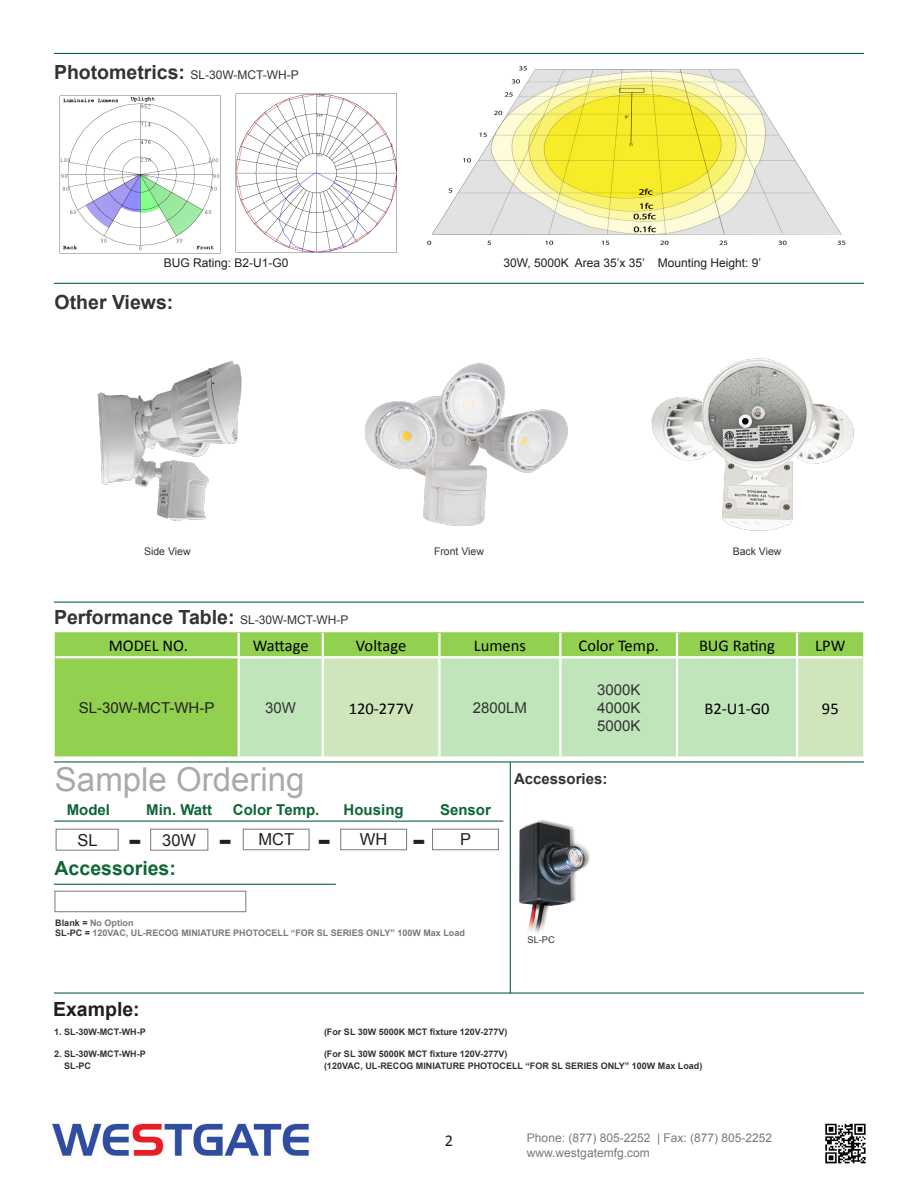
<style>
.page{position:relative;width:918px;height:1188px;background:#fff}
.page>*{position:absolute;margin:0;border:0;box-sizing:border-box;transform-origin:0 0}
.t1{font:33px "Arial";color:#a8a9ad}
.t2{font:700 28.5px "Verdana";color:#231f20}
.t3{font:700 19.5px "Arial";color:#333}
.t4{font:700 19.5px "Arial";color:#0d6736}
.t5{font:700 19.5px "Arial";color:#231f20}
.t6{font:16.5px "Calibri";color:#000}
.t7{font:16.5px "Arial";color:#231f20}
.t8{font:16.5px "Calibri";color:#231f20}
.t9{font:700 15px "Arial";color:#0d6736}
.t10{font:15px "Arial";color:#333}
.t11{font:15px "Arial";color:#231f20}
.t12{font:700 15px "Arial";color:#333}
.t13{font:15px "Arial";color:#323332}
.t14{font:700 15px "Arial";color:#0d6736}
.t15{font:12px "Arial";color:#787a7d}
.t16{font:12px "Arial";color:#231f20}
.t17{font:12px "Arial";color:#333}
.t18{font:10.5px "Arial";color:#333}
.t19{font:9.3px "Arial";color:#333}
.t20{font:700 9px "Arial";color:#333}
.t21{font:700 9px "Arial";color:#787a7d}
.t22{font:700 9px "Arial";color:#323332}
.s1{font-weight:700;font-size:19.5px}
.s2{font-weight:400;font-size:12px}
.s3{color:#323332}
.s4{color:#231f20}
</style>
<div class="page">
<hr style="left:54px;top:602px;width:810px;height:1px;background:#0d6736">
<hr style="left:54px;top:53px;width:810px;height:1px;background:#0d6736">
<hr style="left:54px;top:283px;width:810px;height:1px;background:#0d6736">
<div style="left:55px;top:632px;width:808px;height:124px;background:#92d050"></div>
<div style="left:240px;top:658px;width:82px;height:98px;background:#c0e5bb"></div>
<svg style="left:324px;top:657px;width:539px;height:99px;background:#c5e5bb"></svg>
<hr style="left:238px;top:633px;width:2px;height:23px;background:#fff">
<hr style="left:322px;top:633px;width:2px;height:23px;background:#fff">
<hr style="left:438px;top:633px;width:3px;height:23px;background:#fff">
<hr style="left:559px;top:633px;width:3px;height:23px;background:#fff">
<hr style="left:676px;top:633px;width:2px;height:23px;background:#fff">
<hr style="left:796px;top:633px;width:2px;height:23px;background:#fff">
<hr style="left:238px;top:658px;width:2px;height:98px;background:#fff">
<hr style="left:322px;top:658px;width:2px;height:98px;background:#fff">
<hr style="left:438px;top:658px;width:3px;height:98px;background:#fff">
<hr style="left:559px;top:658px;width:3px;height:98px;background:#fff">
<hr style="left:676px;top:658px;width:2px;height:98px;background:#fff">
<hr style="left:796px;top:658px;width:2px;height:98px;background:#fff">
<hr style="left:56px;top:656px;width:183px;height:2px;background:#fff">
<hr style="left:239px;top:656px;width:84px;height:2px;background:#fff">
<hr style="left:323px;top:656px;width:116px;height:2px;background:#fff">
<hr style="left:439px;top:656px;width:121px;height:2px;background:#fff">
<hr style="left:560px;top:656px;width:117px;height:2px;background:#fff">
<hr style="left:677px;top:656px;width:120px;height:2px;background:#fff">
<hr style="left:797px;top:656px;width:65px;height:2px;background:#fff">
<hr style="left:54px;top:761px;width:810px;height:2px;background:#0d6736">
<hr style="left:54px;top:992px;width:810px;height:2px;background:#0d6736">
<img style="left:52px;top:1123px;width:257px;height:34px">
<img style="left:825px;top:1123px;width:41px;height:41px">
<img style="left:651px;top:358px;width:203px;height:173px">
<img style="left:97px;top:360px;width:145px;height:162px">
<div style="left:56px;top:829px;width:63px;height:22px;border:1px solid #787a7d"></div>
<div style="left:150px;top:829px;width:58px;height:22px;border:1px solid #787a7d"></div>
<hr style="left:54px;top:821px;width:449px;height:1px;background:#0d6736">
<div style="left:243px;top:829px;width:66px;height:21px;border:1px solid #787a7d"></div>
<hr style="left:510px;top:762px;width:1px;height:232px;background:#0d6736">
<hr style="left:54px;top:884px;width:282px;height:1px;background:#0d6736">
<div style="left:55px;top:891px;width:191px;height:21px;background:#fff;border:1px solid #787a7d"></div>
<img style="left:519px;top:820px;width:71px;height:114px">
<img style="left:365px;top:363px;width:203px;height:163px">
<div style="left:340px;top:829px;width:67px;height:21px;border:1px solid #787a7d"></div>
<div style="left:432px;top:829px;width:67px;height:21px;border:1px solid #787a7d"></div>
<img style="left:59px;top:95px;width:162px;height:159px">
<img style="left:235px;top:93px;width:162px;height:160px">
<img style="left:428px;top:66px;width:418px;height:179px">
<p class="t17" style="left:54px;top:67px;width:246px"><span class="s1">Photometrics:</span> SL-30W-MCT-WH-P</p>
<p class="t16" style="left:164px;top:255px;width:126px">BUG Rating: B2-U1-G0</p>
<p class="t16" style="left:503px;top:255px;width:259px">30W, 5000K Area 35’x 35’ Mounting Height: 9’</p>
<p class="t3" style="left:55px;top:289px;width:120px">Other Views:</p>
<p class="t18" style="left:144px;top:544px;width:48px">Side View</p>
<p class="t18" style="left:434px;top:544px;width:51px">Front View</p>
<p class="t18" style="left:733px;top:544px;width:50px">Back View</p>
<p class="t3" style="left:54px;top:605px;width:296px">Performance Table: <span class="s2">SL-30W-MCT-WH-P</span></p>
<p class="t6" style="left:109px;top:635px;width:81px">MODEL NO.</p>
<p class="t6" style="left:253px;top:635px;width:57px">Wattage</p>
<p class="t6" style="left:356px;top:635px;width:52px">Voltage</p>
<p class="t6" style="left:474px;top:635px;width:54px">Lumens</p>
<p class="t6" style="left:579px;top:635px;width:82px">Color Temp.</p>
<p class="t6" style="left:699px;top:635px;width:78px">BUG Rating</p>
<p class="t6" style="left:815px;top:635px;width:32px">LPW</p>
<p class="t11" style="left:79px;top:698px;width:137px">SL-30W-MCT-WH-P</p>
<p class="t10" style="left:265px;top:698px;width:32px">30W</p>
<p class="t6" style="left:349px;top:698px;width:66px">120-277V</p>
<p class="t13" style="left:473px;top:698px;width:56px">2800LM</p>
<p class="t10" style="left:597px;top:680px;width:45px">3000K</p>
<p class="t10" style="left:597px;top:698px;width:45px">4000K</p>
<p class="t10" style="left:597px;top:716px;width:45px">5000K</p>
<p class="t1" style="left:55px;top:758px;width:251px">Sample Ordering</p>
<p class="t7" style="left:77px;top:829px;width:22px">SL</p>
<p class="t7" style="left:162px;top:829px;width:35px">30W</p>
<p class="t9" style="left:344px;top:800px;width:61px">Housing</p>
<p class="t14" style="left:440px;top:800px;width:52px">Sensor</p>
<p class="t9" style="left:67px;top:800px;width:45px">Model</p>
<p class="t9" style="left:146px;top:800px;width:68px">Min. Watt</p>
<p class="t9" style="left:233px;top:800px;width:88px">Color Temp.</p>
<p class="t2" style="left:128px;top:822px;width:15px">-</p>
<p class="t2" style="left:219px;top:822px;width:15px">-</p>
<p class="t7" style="left:258px;top:829px;width:37px">MCT</p>
<p class="t2" style="left:318px;top:822px;width:15px">-</p>
<p class="t7" style="left:360px;top:829px;width:29px">WH</p>
<p class="t2" style="left:412px;top:822px;width:15px">-</p>
<p class="t7" style="left:460px;top:829px;width:13px">P</p>
<p class="t4" style="left:55px;top:856px;width:123px">Accessories:</p>
<p class="t21" style="left:55px;top:916px;width:80px"><span class="s3">Blank</span> <span class="s4">=</span> No Option</p>
<p class="t21" style="left:55px;top:927px;width:411px"><span class="s3">SL-PC</span> <span class="s4">=</span> 120VAC, UL-RECOG MINIATURE PHOTOCELL “FOR SL SERIES ONLY” 100W Max Load</p>
<p class="t12" style="left:514px;top:769px;width:95px">Accessories:</p>
<p class="t19" style="left:528px;top:934px;width:29px">SL-PC</p>
<p class="t6" style="left:704px;top:698px;width:67px">B2-U1-G0</p>
<p class="t6" style="left:822px;top:698px;width:18px">95</p>
<p class="t5" style="left:53px;top:997px;width:88px">Example:</p>
<p class="t20" style="left:54px;top:1026px;width:93px">1. SL-30W-MCT-WH-P</p>
<p class="t20" style="left:324px;top:1026px;width:185px">(For SL 30W 5000K MCT fixture 120V-277V)</p>
<p class="t20" style="left:54px;top:1047px;width:93px">2. SL-30W-MCT-WH-P</p>
<p class="t20" style="left:324px;top:1047px;width:185px">(For SL 30W 5000K MCT fixture 120V-277V)</p>
<p class="t22" style="left:64px;top:1060px;width:28px">SL-PC</p>
<p class="t20" style="left:324px;top:1060px;width:380px">(120VAC, UL-RECOG MINIATURE PHOTOCELL “FOR SL SERIES ONLY” 100W Max Load)</p>
<p class="t8" style="left:445px;top:1130px;width:10px">2</p>
<p class="t15" style="left:527px;top:1130px;width:247px">Phone: (877) 805-2252 | Fax: (877) 805-2252</p>
<p class="t15" style="left:527px;top:1145px;width:124px">www.westgatemfg.com</p>
</div>
